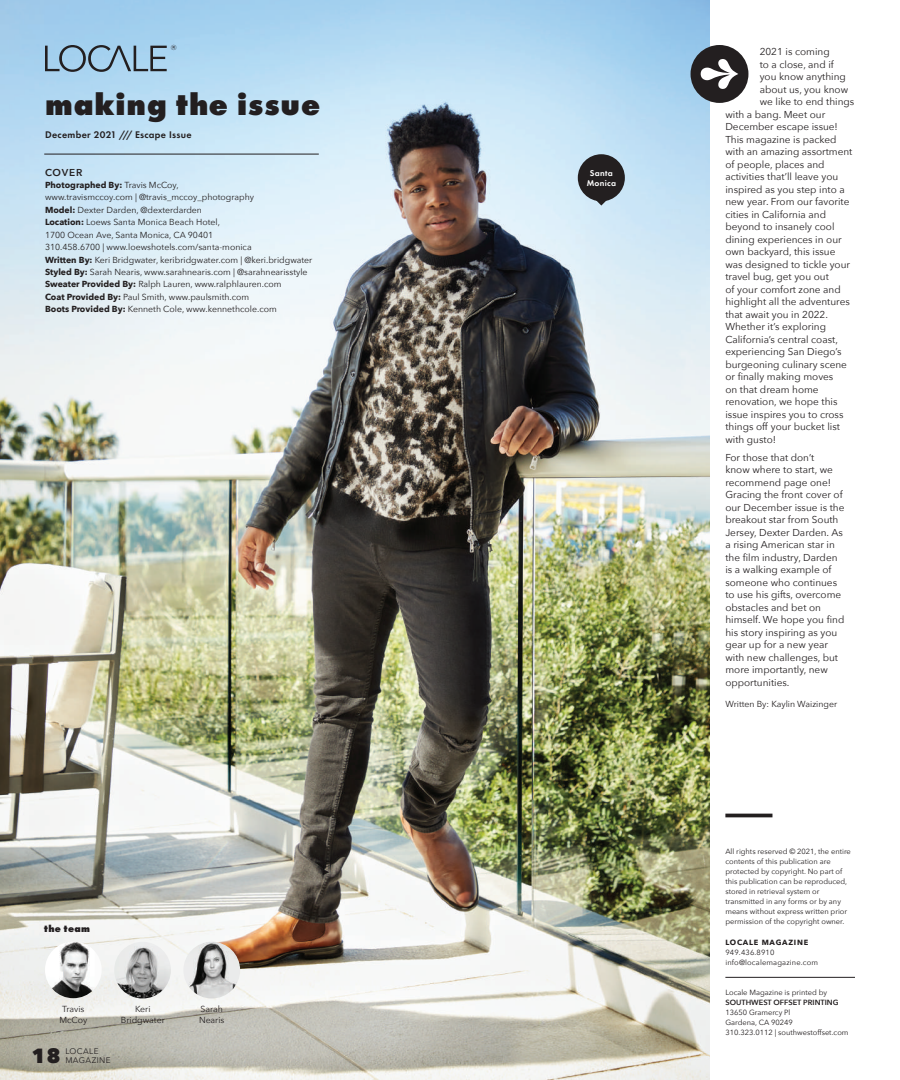
<style>
.page{position:relative;width:900px;height:1080px;background:#fff}
.page>*{position:absolute;margin:0;border:0;box-sizing:border-box;transform-origin:0 0}
.t1{font:800 31.25px "Futura PT";letter-spacing:.03em;color:#231f20}
.t2{font:800 20.5px "Avenir Next";color:#231f20}
.t3{font:10px/12.5px "Avenir Next";color:#231f20}
.t4{font:600 10px "Futura PT";letter-spacing:.03em;color:#231f20}
.t5{font:800 10px "Futura PT";letter-spacing:.03em;color:#231f20}
.t6{font:600 10px "Avenir Next";letter-spacing:.075em;color:#231f20}
.t7{font:8.75px/12.4px "Avenir Next";color:#231f20}
.t8{font:600 8.75px/10px "Futura PT";letter-spacing:.03em;color:#fff;text-align:center}
.t9{font:8.12px "Avenir Next";letter-spacing:.05em;color:#231f20}
.t10{font:7.5px/10px "Avenir Next";color:#231f20}
.t11{font:7.5px/10px "Avenir Next";letter-spacing:.02em;color:#231f20}
.t12{font:600 7.5px "Avenir Next";color:#231f20}
.t13{font:700 7.5px "Avenir Next";letter-spacing:.1em;color:#231f20}
.t14{font:7.25px "Gotham";color:#231f20}
.s1{font-weight:700}
</style>
<div class="page">
<img style="left:0;top:0;width:710px;height:1080px">
<hr style="left:725px;top:977px;width:130px;height:1px;background:#231f20">
<hr style="left:725px;top:814px;width:47px;height:3px;background:#231f20">
<hr style="left:44px;top:154px;width:275px;height:1px;background:#231f20">
<svg style="left:45px;top:45px;width:122px;height:27px;background:#86a6bc"></svg>
<div style="left:578px;top:154px;width:47px;height:47px;background:#231f20;border-radius:50%"></div>
<svg style="left:594px;top:200px;width:14px;height:6px"></svg>
<svg style="left:691px;top:45px;width:57px;height:58px"></svg>
<img style="left:45px;top:942px;width:57px;height:56px;border-radius:28px">
<img style="left:114px;top:942px;width:57px;height:57px;border-radius:28px">
<img style="left:183px;top:942px;width:57px;height:57px;border-radius:28px">
<p class="t14" style="left:171px;top:45px;width:7px">®</p>
<h1 class="t1" style="left:45px;top:84px;width:277px">making the issue</h1>
<p class="t4" style="left:45px;top:128px;width:148px">December 2021 /// Escape Issue</p>
<p class="t6" style="left:45px;top:166px;width:39px">COVER</p>
<p class="t7" style="left:45px;top:179px;width:269px"><span class="s1">Photographed By:</span> Travis McCoy,<br>www.travismccoy.com | @travis_mccoy_photography<br><span class="s1">Model:</span> Dexter Darden, @dexterdarden<br><span class="s1">Location:</span> Loews Santa Monica Beach Hotel,<br>1700 Ocean Ave, Santa Monica, CA 90401<br>310.458.6700 | www.loewshotels.com/santa-monica<br><span class="s1">Written By:</span> Keri Bridgwater, keribridgwater.com | @keri.bridgwater <span class="s1">Styled By:</span> Sarah Nearis, www.sarahnearis.com | @sarahnearisstyle <span class="s1">Sweater Provided By:</span> Ralph Lauren, www.ralphlauren.com<br><span class="s1">Coat Provided By:</span> Paul Smith, www.paulsmith.com<br><span class="s1">Boots Provided By:</span> Kenneth Cole, www.kennethcole.com</p>
<p class="t5" style="left:44px;top:922px;width:47px">the team</p>
<p class="t7" style="left:59px;top:1004px;width:29px;line-height:11.2px;text-align:center">Travis<br>McCoy</p>
<p class="t7" style="left:121px;top:1004px;width:46px;line-height:11.2px;text-align:center">Keri<br>Bridgwater</p>
<p class="t7" style="left:199px;top:1004px;width:27px;line-height:11.2px">Sarah<br>Nearis</p>
<h2 class="t2" style="left:31px;top:1042px;width:31px">18</h2>
<p class="t9" style="left:65px;top:1055px;width:47px">MAGAZINE</p>
<p class="t9" style="left:65px;top:1046px;width:35px">LOCALE</p>
<p class="t8" style="left:587px;top:168px;width:31px">Santa<br>Monica</p>
<p class="t3" style="left:760px;top:46px;width:71px">2021 is coming</p>
<p class="t3" style="left:760px;top:58px;width:76px">to a close, and if</p>
<p class="t3" style="left:760px;top:71px;width:88px">you know anything</p>
<p class="t3" style="left:760px;top:83px;width:90px">about us, you know</p>
<p class="t3" style="left:760px;top:96px;width:96px">we like to end things</p>
<p class="t3" style="left:725px;top:108px;width:101px">with a bang. Meet our</p>
<p class="t3" style="left:725px;top:121px;width:114px">December escape issue!</p>
<p class="t3" style="left:725px;top:133px;width:113px">This magazine is packed</p>
<p class="t3" style="left:725px;top:146px;width:129px">with an amazing assortment</p>
<p class="t3" style="left:725px;top:158px;width:101px">of people, places and</p>
<p class="t3" style="left:725px;top:171px;width:114px">activities that’ll leave you</p>
<p class="t3" style="left:725px;top:183px;width:121px">inspired as you step into a</p>
<p class="t3" style="left:725px;top:196px;width:126px">new year. From our favorite</p>
<p class="t3" style="left:725px;top:208px;width:102px">cities in California and</p>
<p class="t3" style="left:725px;top:221px;width:111px">beyond to insanely cool</p>
<p class="t3" style="left:725px;top:233px;width:118px">dining experiences in our</p>
<p class="t3" style="left:725px;top:246px;width:112px">own backyard, this issue</p>
<p class="t3" style="left:725px;top:258px;width:126px">was designed to tickle your</p>
<p class="t3" style="left:725px;top:271px;width:105px">travel bug, get you out</p>
<p class="t3" style="left:725px;top:283px;width:117px">of your comfort zone and</p>
<p class="t3" style="left:725px;top:296px;width:126px">highlight all the adventures</p>
<p class="t3" style="left:725px;top:308px;width:104px">that await you in 2022.</p>
<p class="t3" style="left:725px;top:321px;width:102px">Whether it’s exploring</p>
<p class="t3" style="left:725px;top:333px;width:114px">California’s central coast,</p>
<p class="t3" style="left:725px;top:346px;width:118px">experiencing San Diego’s</p>
<p class="t3" style="left:725px;top:358px;width:123px">burgeoning culinary scene</p>
<p class="t3" style="left:725px;top:371px;width:109px">or finally making moves</p>
<p class="t3" style="left:725px;top:383px;width:95px">on that dream home</p>
<p class="t3" style="left:725px;top:396px;width:114px">renovation, we hope this</p>
<p class="t3" style="left:725px;top:408px;width:120px">issue inspires you to cross</p>
<p class="t3" style="left:725px;top:421px;width:116px">things off your bucket list</p>
<p class="t3" style="left:725px;top:433px;width:52px">with gusto!</p>
<p class="t3" style="left:725px;top:451px;width:121px">For those that don’t<br>know where to start, we recommend page one!<br>Gracing the front cover of our December issue is the breakout star from South<br>Jersey, Dexter Darden. As a rising American star in the film industry, Darden is a walking example of someone who continues to use his gifts, overcome obstacles and bet on himself. We hope you find his story inspiring as you gear up for a new year with new challenges, but more importantly, new opportunities.</p>
<p class="t7" style="left:725px;top:698px;width:113px">Written By: Kaylin Waizinger</p>
<p class="t10" style="left:725px;top:847px;width:127px">All rights reserved © 2021, the entire contents of this publication are protected by copyright. No part of this publication can be reproduced, stored in retrieval system or transmitted in any forms or by any means without express written prior permission of the copyright owner.</p>
<p class="t13" style="left:725px;top:938px;width:84px">LOCALE MAGAZINE</p>
<p class="t11" style="left:725px;top:948px;width:94px">949.436.8910 info@localemagazine.com</p>
<p class="t10" style="left:725px;top:988px;width:103px">Locale Magazine is printed by</p>
<p class="t12" style="left:725px;top:998px;width:115px">SOUTHWEST OFFSET PRINTING</p>
<p class="t10" style="left:725px;top:1008px;width:125px">13650 Gramercy Pl<br>Gardena, CA 90249<br>310.323.0112 | southwestoffset.com</p>
</div>
